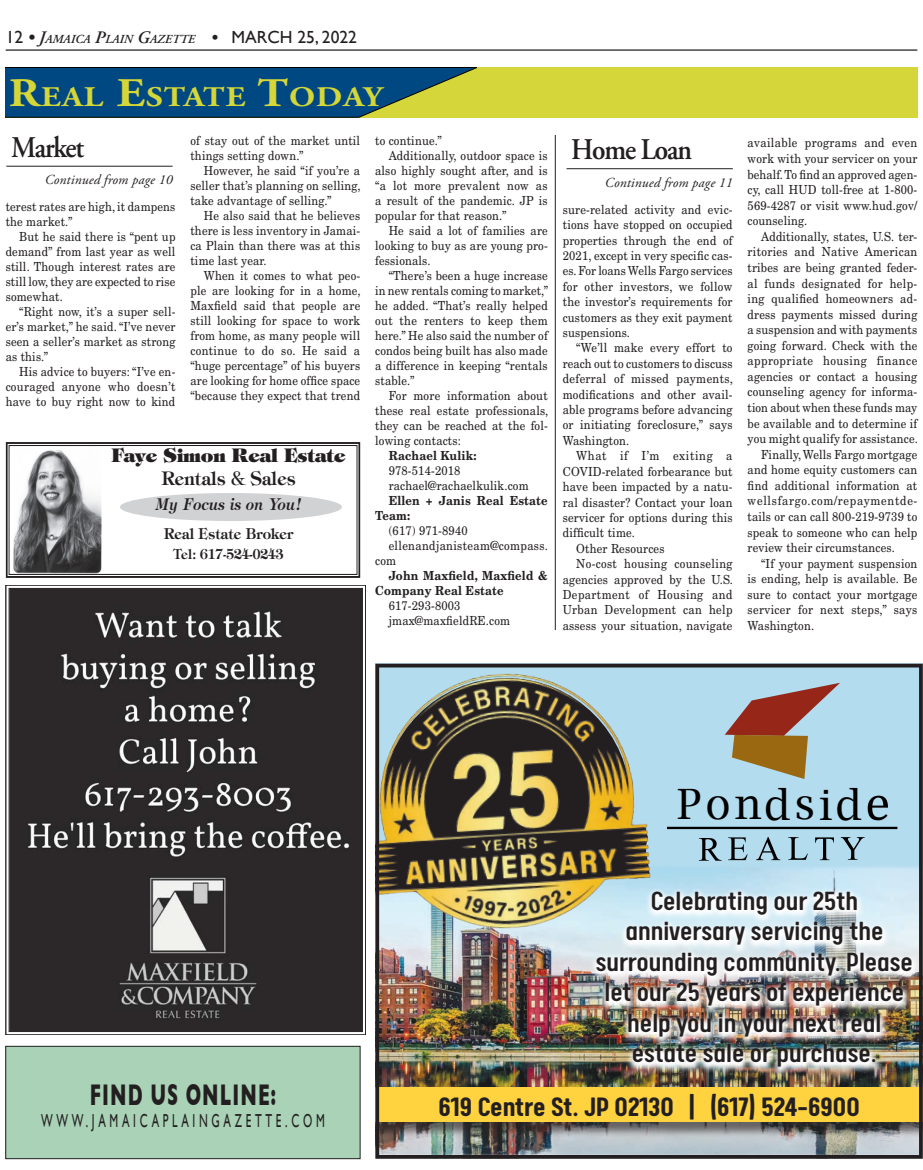
<style>
.page{position:relative;width:923px;height:1170px;background:#fff}
.page>*{position:absolute;margin:0;border:0;box-sizing:border-box;transform-origin:0 0}
.t1{font:51.12px "Microsoft Himalaya";letter-spacing:.12em;color:#000}
.t2{font:51.12px "Cambria";color:#000}
.t3{font:41.88px "Lucida Bright";letter-spacing:.09em;color:#000}
.t4{font:700 30.5px "Gill Sans";letter-spacing:.06em;color:#231f20;scale:.6 1}
._1__Headline{font:600 30px "Adobe Garamond Pro";letter-spacing:-.04em;color:#231f20;scale:.91 1}
.t5{font:700 29.88px "Calps";color:#231f20}
.t6{font:500 29.5px/30.6px "Calps";color:#231f20;text-align:center}
.Heading_1{font:700 28.38px "Adobe Garamond Pro";letter-spacing:.035em;color:#d5d638;scale:1.17 1}
.t7{font:800 18.88px/22.6px "Tiffany";color:#231f20;text-align:center;scale:.92 1}
.t8{font:18.75px "Gill Sans";letter-spacing:.33em;color:#231f20;scale:.6 1}
.t9{font:italic 600 16.38px "Tiffany";color:#231f20;scale:.92 1}
.t10{font:600 15.12px "Tiffany";color:#231f20;scale:.92 1}
.t11{font:600 13.88px "Tiffany";color:#231f20;scale:.92 1}
.t12{font:italic 13.75px "Adobe Garamond Pro";letter-spacing:.01em;color:#231f20}
._1__Body_Text{font:12.5px/15px "New Century Schlbk";letter-spacing:.015em;color:#231f20;text-align:justify;scale:.9 1}
._1__Body_Text-2{font:700 12.5px/15px "New Century Schlbk";letter-spacing:.015em;color:#231f20;scale:.9 1}
.t13{font:italic 600 12.25px "Adobe Garamond Pro";color:#231f20}
.s1{font-family:"Gill Sans";font-weight:400;font-style:normal;font-size:17.5px}
.s2{font-size:17.5px}
.s3{font-family:"Times";font-weight:400;font-style:normal;font-size:17.5px}
.s4{font-size:40.5px}
.s5{font-weight:600}
</style>
<div class="page">
<hr style="left:6px;top:49px;width:911px;height:2px;background:#231f20">
<div style="left:6px;top:1046px;width:354px;height:113px;background:#a9d2b7"></div>
<div style="left:6px;top:1046px;width:354px;height:113px;border:1px solid #231f20"></div>
<svg style="left:6px;top:442px;width:354px;height:136px"></svg>
<div style="left:9px;top:445px;width:348px;height:130px;border:1px solid #231f20"></div>
<svg style="left:6px;top:585px;width:360px;height:450px;background:#3f3c3d"></svg>
<div style="left:9px;top:588px;width:354px;height:444px;border:1px solid #231f20"></div>
<div style="left:5px;top:68px;width:912px;height:50px;background:#d5d639"></div>
<svg style="left:5px;top:68px;width:472px;height:49px;background:#1a5877"></svg>
<div style="left:375px;top:664px;width:547px;height:214px;background:#b3dcef"></div>
<img style="left:380px;top:867px;width:537px;height:287px">
<svg style="left:724px;top:683px;width:116px;height:96px"></svg>
<hr style="left:667px;top:827px;width:230px;height:2px;background:#000">
<img style="left:380px;top:673px;width:296px;height:295px">
<div style="left:375px;top:1090px;width:547px;height:48px;background:#231f20;opacity:.6"></div>
<div style="left:375px;top:1088px;width:547px;height:34px;background:#ffd33f"></div>
<div style="left:375px;top:664px;width:547px;height:495px;border:4px solid #231f20"></div>
<img style="left:589px;top:887px;width:331px;height:191px">
<hr style="left:6px;top:166px;width:167px;height:1px;background:#231f20">
<hr style="left:566px;top:169px;width:166px;height:1px;background:#231f20">
<hr style="left:555px;top:135px;width:1px;height:495px;background:#231f20">
<p class="t13" style="left:6px;top:32px;width:353px"><span class="s1">12</span> <span class="s2">• J</span>AMAICA <span class="s2">P</span>LAIN <span class="s2">G</span>AZETTE <span class="s3">•</span> <span class="s1">MARCH 25, 2022</span></p>
<p class="Heading_1" style="left:9px;top:81px;width:321px"><span class="s4">R</span>EAL <span class="s4">E</span>STATE <span class="s4">T</span>ODAY</p>
<p class="_1__Headline" style="left:11px;top:130px;width:82px">Market</p>
<p class="t12" style="left:45px;top:171px;width:129px">Continued from page 10</p>
<p class="_1__Body_Text" style="left:6px;top:199px;width:190px">terest rates are high, it dampens the market.”</p>
<p class="_1__Body_Text" style="left:6px;top:229px;width:190px;text-indent:14px">But he said there is “pent up demand” from last year as well still. Though interest rates are still low, they are expected to rise somewhat.</p>
<p class="_1__Body_Text" style="left:6px;top:304px;width:190px;text-indent:14px">“Right now, it’s a super sell&shy;er’s market,” he said. “I’ve never seen a seller’s market as strong as this.”</p>
<p class="_1__Body_Text" style="left:6px;top:364px;width:190px;text-indent:14px">His advice to buyers: “I’ve en&shy;couraged anyone who doesn’t have to buy right now to kind</p>
<p class="_1__Body_Text" style="left:190px;top:133px;width:190px">of stay out of the market until things setting down.”</p>
<p class="_1__Body_Text" style="left:190px;top:163px;width:190px;text-indent:14px">However, he said “if you’re a seller that’s planning on selling, take advantage of selling.”</p>
<p class="_1__Body_Text" style="left:190px;top:208px;width:190px;text-indent:14px">He also said that he believes there is less inventory in Jamai&shy;ca Plain than there was at this time last year.</p>
<p class="_1__Body_Text" style="left:190px;top:268px;width:190px;text-indent:14px">When it comes to what peo&shy;ple are looking for in a home, Maxfield said that people are still looking for space to work from home, as many people will continue to do so. He said a “huge percentage” of his buyers are looking for home office space “because they expect that trend</p>
<p class="t7" style="left:111px;top:444px;width:256px">Faye Simon Real Estate<br><span class="s5">Rentals &amp; Sales</span></p>
<p class="t9" style="left:155px;top:495px;width:161px">My Focus is on You!</p>
<p class="t10" style="left:164px;top:524px;width:142px">Real Estate Broker</p>
<p class="t11" style="left:174px;top:545px;width:121px">Tel: 617-524-0243</p>
<p class="_1__Body_Text" style="left:375px;top:133px;width:76px">to continue.”</p>
<p class="_1__Body_Text" style="left:375px;top:148px;width:193px;text-indent:13px">Additionally, outdoor space is also highly sought after, and is “a lot more prevalent now as a result of the pandemic. JP is popular for that reason.”</p>
<p class="_1__Body_Text" style="left:375px;top:223px;width:193px;text-indent:13px">He said a lot of families are looking to buy as are young pro&shy;fessionals.</p>
<p class="_1__Body_Text" style="left:375px;top:268px;width:194px;text-indent:13px">“There’s been a huge increase in new rentals coming to market,” he added. “That’s really helped out the renters to keep them here.” He also said the number of condos being built has also made a difference in keeping “rentals stable.”</p>
<p class="_1__Body_Text" style="left:375px;top:388px;width:194px;text-indent:13px">For more information about these real estate professionals, they can be reached at the fol&shy;lowing contacts:</p>
<p class="_1__Body_Text-2" style="left:388px;top:448px;width:99px">Rachael Kulik:</p>
<p class="_1__Body_Text" style="left:388px;top:463px;width:81px">978-514-2018</p>
<p class="_1__Body_Text" style="left:388px;top:478px;width:157px">rachael@rachaelkulik.com</p>
<p class="_1__Body_Text-2" style="left:375px;top:493px;width:193px;text-indent:13px">Ellen + Janis Real Estate<br>Team:</p>
<p class="_1__Body_Text" style="left:388px;top:523px;width:89px">(617) 971-8940</p>
<p class="_1__Body_Text" style="left:375px;top:538px;width:193px;text-indent:13px">ellenandjanisteam@compass. com</p>
<p class="_1__Body_Text-2" style="left:375px;top:568px;width:193px;text-indent:13px">John Maxfield, Maxfield &amp;<br>Company Real Estate</p>
<p class="_1__Body_Text" style="left:388px;top:598px;width:81px">617-293-8003</p>
<p class="_1__Body_Text" style="left:388px;top:613px;width:136px">jmax@maxfieldRE.com</p>
<p class="_1__Headline" style="left:571px;top:132px;width:134px">Home Loan</p>
<p class="t12" style="left:605px;top:174px;width:129px">Continued from page 11</p>
<p class="_1__Body_Text" style="left:562px;top:202px;width:190px;line-height:15.4px">sure-related activity and evic&shy;tions have stopped on occupied properties through the end of 2021, except in very specific cas&shy;es. For loans Wells Fargo services for other investors, we follow the investor’s requirements for customers as they exit payment suspensions.</p>
<p class="_1__Body_Text" style="left:562px;top:340px;width:191px;line-height:15.4px;text-indent:13px">“We’ll make every effort to reach out to customers to discuss deferral of missed payments, modifications and other avail&shy;able programs before advancing or initiating foreclosure,” says Washington.</p>
<p class="_1__Body_Text" style="left:562px;top:448px;width:190px;line-height:15.4px;text-indent:13px">What if I’m exiting a COVID-related forbearance but have been impacted by a natu&shy;ral disaster? Contact your loan servicer for options during this difficult time.</p>
<p class="_1__Body_Text" style="left:576px;top:541px;width:100px">Other Resources</p>
<p class="_1__Body_Text" style="left:562px;top:556px;width:191px;line-height:15.4px;text-indent:13px">No-cost housing counseling agencies approved by the U.S.<br>Department of Housing and Urban Development can help assess your situation, navigate</p>
<p class="_1__Body_Text" style="left:747px;top:135px;width:190px;line-height:15.6px">available programs and even work with your servicer on your behalf. To find an approved agen&shy;cy, call HUD toll-free at 1-800- 569-4287 or visit www.hud.gov/ counseling.</p>
<p class="_1__Body_Text" style="left:747px;top:229px;width:191px;line-height:15.6px;text-indent:13px">Additionally, states, U.S. ter&shy;ritories and Native American tribes are being granted feder&shy;al funds designated for help&shy;ing qualified homeowners ad&shy;dress payments missed during a suspension and with payments going forward. Check with the appropriate housing finance agencies or contact a housing counseling agency for informa&shy;tion about when these funds may be available and to determine if you might qualify for assistance.</p>
<p class="_1__Body_Text" style="left:747px;top:446px;width:190px;line-height:15.6px;text-indent:14px">Finally, Wells Fargo mortgage and home equity customers can find additional information at wellsfargo.com/repaymentde&shy;tails or can call 800-219-9739 to speak to someone who can help review their circumstances.</p>
<p class="_1__Body_Text" style="left:747px;top:555px;width:190px;line-height:15.6px;text-indent:13px">“If your payment suspension is ending, help is available. Be sure to contact your mortgage servicer for next steps,” says Washington.</p>
<p class="t3" style="left:677px;top:780px;width:186px">Pondsid</p>
<p class="t1" style="left:698px;top:813px;width:168px">REALTY</p>
<p class="t2" style="left:865px;top:772px;width:26px">e</p>
<p class="t6" style="left:595px;top:884px;width:319px">Celebrating our 25th anniversary servicing the surrounding community. Please let our 25 years of experience help you in your next real estate sale or purchase.</p>
<p class="t4" style="left:90px;top:1077px;width:312px">FIND US ONLINE:</p>
<p class="t8" style="left:41px;top:1110px;width:474px">WWW.JAMAICAPLAINGAZETTE.COM</p>
<p class="t5" style="left:438px;top:1089px;width:422px">619 Centre St. JP 02130 | (617) 524-6900</p>
</div>
